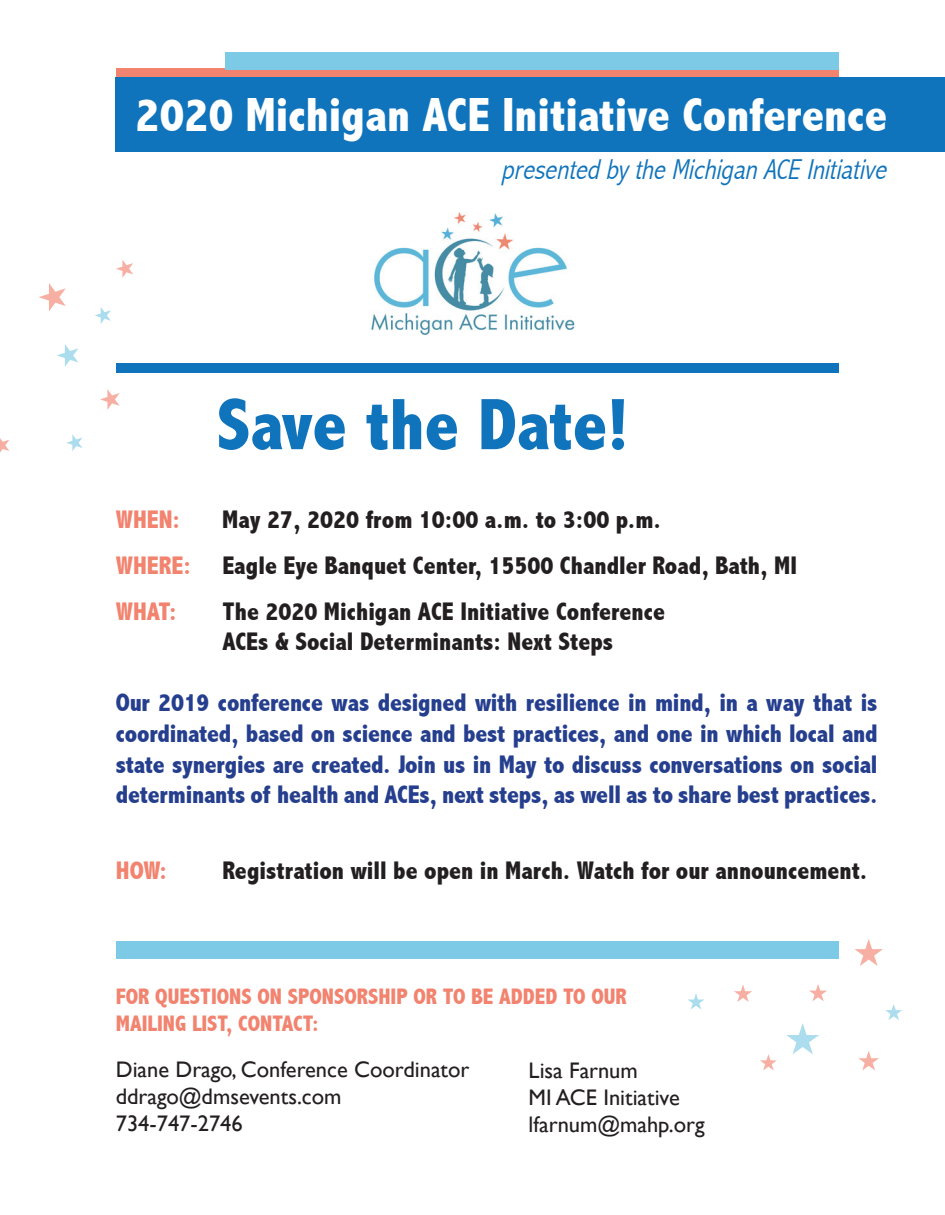
<style>
.page{position:relative;width:945px;height:1215px;background:#fff}
.page>*{position:absolute;margin:0;border:0;box-sizing:border-box;transform-origin:0 0}
.t1{font:800 condensed 73.5px "Abadi";color:#1074bc}
.t2{font:800 condensed 48px "Abadi";color:#fff}
.t3{font:italic 300 condensed 28.8px "Abadi";color:#1074bc}
.t4{font:800 condensed 25.5px/30.6px "Abadi";letter-spacing:-.01em;color:#253f8e;text-align:justify}
.t5{font:800 condensed 25.5px/45.6px "Abadi";color:#231f20}
.t6{font:800 condensed 25.5px "Abadi";color:#f2836f}
.t7{font:22.5px/27px "Gill Sans";color:#231f20}
.t8{font:800 condensed 22.5px/27px "Abadi";color:#f2836f}
.s1{color:#f2836f}
</style>
<div class="page">
<div style="left:116px;top:68px;width:723px;height:18px;background:#f2836f"></div>
<img style="left:371px;top:212px;width:204px;height:123px">
<div style="left:116px;top:77px;width:829px;height:74px;background:#1074bc"></div>
<svg style="left:734px;top:985px;width:18px;height:17px"></svg>
<svg style="left:885px;top:1004px;width:17px;height:16px"></svg>
<svg style="left:786px;top:1023px;width:33px;height:31px"></svg>
<svg style="left:854px;top:939px;width:29px;height:27px"></svg>
<svg style="left:688px;top:994px;width:16px;height:15px"></svg>
<svg style="left:809px;top:984px;width:18px;height:17px"></svg>
<svg style="left:858px;top:1051px;width:21px;height:19px"></svg>
<svg style="left:760px;top:1054px;width:17px;height:16px"></svg>
<svg style="left:0;top:438px;width:9px;height:15px"></svg>
<svg style="left:95px;top:307px;width:16px;height:17px"></svg>
<svg style="left:57px;top:344px;width:21px;height:23px"></svg>
<svg style="left:39px;top:283px;width:27px;height:28px"></svg>
<svg style="left:116px;top:260px;width:17px;height:18px"></svg>
<svg style="left:100px;top:389px;width:20px;height:21px"></svg>
<svg style="left:66px;top:434px;width:16px;height:17px"></svg>
<div style="left:225px;top:52px;width:614px;height:18px;background:#7ccae6"></div>
<div style="left:116px;top:364px;width:723px;height:9px;background:#1074bc"></div>
<div style="left:116px;top:941px;width:723px;height:17px;background:#7ccae6"></div>
<h2 class="t2" style="left:135px;top:87px;width:754px">2020 Michigan ACE Initiative Conference</h2>
<p class="t3" style="left:501px;top:152px;width:393px">presentedby theMichiganACEInitiative</p>
<h1 class="t1" style="left:217px;top:382px;width:414px">Save the Date!</h1>
<p class="t5" style="left:116px;top:497px;width:683px;text-indent:106px">May 27, 2020 from 10:00 a.m. to 3:00 p.m.<br><span class="s1">WHERE:</span> Eagle Eye Banquet Center, 15500 Chandler Road, Bath, MI<br><span class="s1">WHAT:</span></p>
<p class="t6" style="left:116px;top:505px;width:66px">WHEN:</p>
<p class="t5" style="left:222px;top:596px;width:444px;line-height:30.6px">The 2020 Michigan ACE Initiative Conference<br>ACEs &amp; Social Determinants: Next Steps</p>
<p class="t4" style="left:116px;top:688px;width:763px">Our 2019 conference was designed with resilience in mind, in a way that is coordinated, based on science and best practices, and one in which local and state synergies are created. Join us in May to discuss conversations on social determinants of health and ACEs, next steps, as well as to share best practices.</p>
<p class="t6" style="left:116px;top:856px;width:53px">HOW:</p>
<p class="t5" style="left:222px;top:848px;width:647px">Registration will be open in March. Watch for our announcement.</p>
<p class="t8" style="left:116px;top:983px;width:513px">FOR QUESTIONS ON SPONSORSHIP OR TO BE ADDED TO OUR<br>MAILING LIST, CONTACT:</p>
<p class="t7" style="left:116px;top:1056px;width:355px">Diane Drago, Conference Coordinator ddrago@dmsevents.com<br>734-747-2746</p>
<p class="t7" style="left:529px;top:1057px;width:178px">Lisa Farnum<br>MI ACE Initiative lfarnum@mahp.org</p>
</div>
